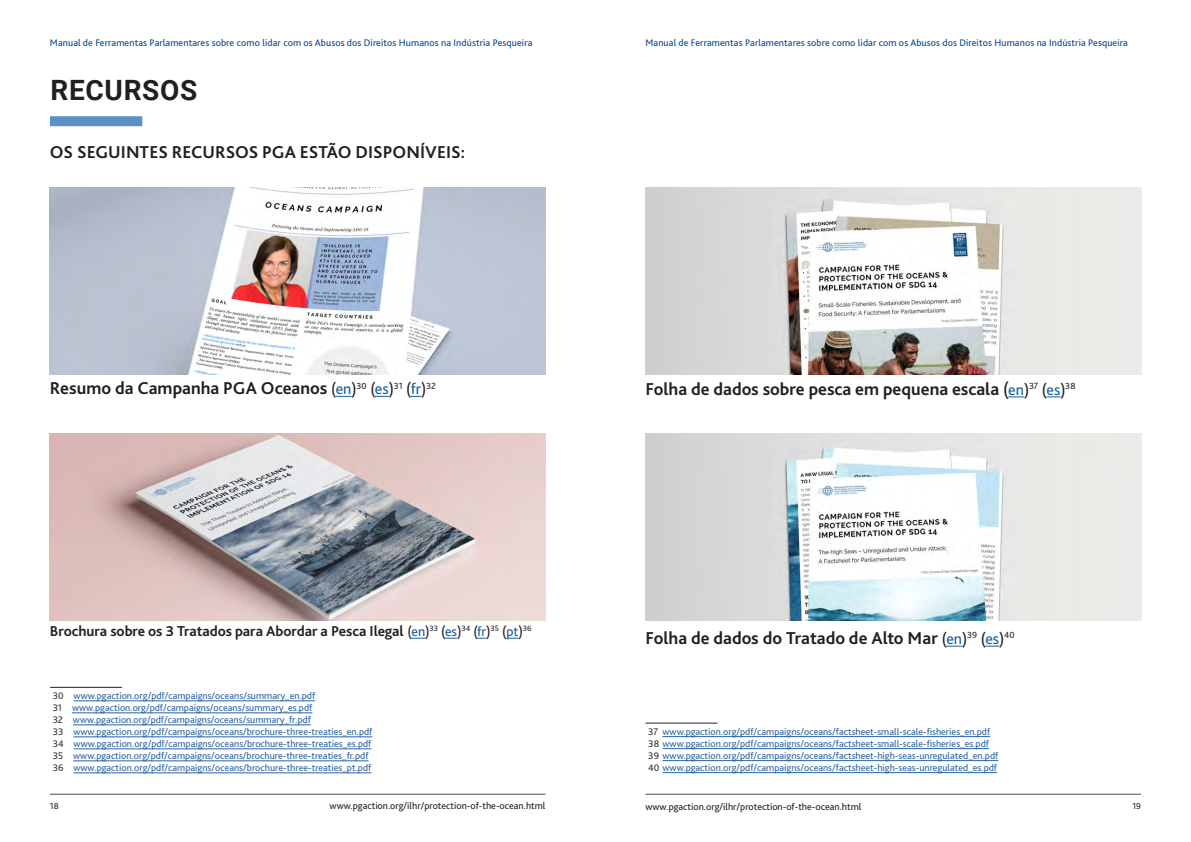
<style>
.page{position:relative;width:1191px;height:842px;background:#fff}
.page>*{position:absolute;margin:0;border:0;box-sizing:border-box;transform-origin:0 0}
.Headline{font:700 28px "Roboto";letter-spacing:.025em;color:#231f20}
.Headline-2{font:700 18px "Bliss 2";color:#231f20}
.Headline-3{font:700 15px "Bliss 2";letter-spacing:-.005em;color:#231f20}
.Footnotes{font:10px "Bliss 2";color:#2b62a1}
.t1{font:10px "Bliss 2";letter-spacing:.01em;color:#02478e}
.t2{font:10px "Bliss 2";color:#231f20}
.t3{font:9px "Bliss 2";color:#231f20}
.s1{font-weight:400;font-size:16px}
.s2{font-weight:400;font-size:16px;color:#175d9e}
.s3{font-weight:400;font-size:14px}
.s4{font-weight:400;font-size:14px;color:#175d9e}
.s5{color:#312f30}
.s6{font-weight:400}
</style>
<div class="page">
<hr style="left:50px;top:794px;width:495px;height:1px;background:#4b4c4d">
<hr style="left:645px;top:794px;width:496px;height:1px;background:#4b4c4d">
<svg style="left:1008px;top:396px;width:16px;height:1px"></svg>
<svg style="left:1046px;top:396px;width:14px;height:1px"></svg>
<svg style="left:946px;top:646px;width:16px;height:1px"></svg>
<svg style="left:985px;top:646px;width:14px;height:1px"></svg>
<hr style="left:645px;top:723px;width:72px;height:1px;background:#231f20">
<hr style="left:662px;top:736px;width:328px;height:1px;background:#2b62a1">
<hr style="left:662px;top:748px;width:327px;height:1px;background:#2b62a1">
<hr style="left:662px;top:760px;width:336px;height:1px;background:#2b62a1">
<hr style="left:662px;top:772px;width:335px;height:1px;background:#2b62a1">
<div style="left:50px;top:116px;width:92px;height:10px;background:#5b90c7"></div>
<svg style="left:336px;top:396px;width:15px;height:1px"></svg>
<svg style="left:375px;top:396px;width:14px;height:1px"></svg>
<svg style="left:411px;top:638px;width:14px;height:1px"></svg>
<svg style="left:445px;top:638px;width:12px;height:1px"></svg>
<svg style="left:506px;top:638px;width:12px;height:1px"></svg>
<hr style="left:50px;top:687px;width:72px;height:1px;background:#231f20">
<hr style="left:74px;top:701px;width:241px;height:1px;background:#2b62a1">
<hr style="left:72px;top:713px;width:240px;height:1px;background:#2b62a1">
<hr style="left:73px;top:725px;width:238px;height:1px;background:#2b62a1">
<hr style="left:73px;top:737px;width:299px;height:1px;background:#2b62a1">
<hr style="left:74px;top:749px;width:297px;height:1px;background:#2b62a1">
<hr style="left:73px;top:761px;width:295px;height:1px;background:#2b62a1">
<hr style="left:73px;top:773px;width:298px;height:1px;background:#2b62a1">
<img style="left:50px;top:187px;width:495px;height:187px">
<img style="left:50px;top:434px;width:495px;height:187px">
<img style="left:645px;top:187px;width:496px;height:187px">
<img style="left:645px;top:434px;width:496px;height:187px">
<p class="t1" style="left:50px;top:36px;width:484px">Manual de Ferramentas Parlamentares sobre como lidar com os Abusos dos Direitos Humanos na Indústria Pesqueira</p>
<p class="t1" style="left:645px;top:36px;width:484px">Manual de Ferramentas Parlamentares sobre como lidar com os Abusos dos Direitos Humanos na Indústria Pesqueira</p>
<p class="Headline" style="left:50px;top:71px;width:148px">RECURSOS</p>
<p class="Headline-2" style="left:50px;top:141px;width:416px">OS SEGUINTES RECURSOS PGA ESTÃO DISPONÍVEIS:</p>
<p class="Headline-2" style="left:50px;top:377px;width:387px">Resumo da Campanha PGA Oceanos <span class="s1">(</span><span class="s2">en</span><span class="s1">)</span><sup>30</sup> <span class="s1">(</span><span class="s2">es</span><span class="s1">)</span><sup>31</sup> <span class="s1">(</span><span class="s2">fr</span><span class="s1">)</span><sup>32</sup></p>
<p class="Headline-3" style="left:50px;top:622px;width:483px">Brochura sobre os 3 Tratados para Abordar a Pesca Ilegal <span class="s3">(</span><span class="s4">en</span><span class="s3">)</span><sup>33</sup> <span class="s3">(</span><span class="s4">es</span><span class="s3">)</span><sup>34</sup> <span class="s3">(</span><span class="s4">fr</span><span class="s3">)</span><sup>35</sup> <span class="s3">(</span><span class="s4">pt</span><span class="s3">)</span><sup>36</sup></p>
<p class="Footnotes" style="left:53px;top:690px;width:264px"><span class="s5">30</span> www.pgaction.org/pdf/campaigns/oceans/summary_en.pdf</p>
<p class="Footnotes" style="left:53px;top:702px;width:261px"><span class="s5">31</span> www.pgaction.org/pdf/campaigns/oceans/summary_es.pdf</p>
<p class="Footnotes" style="left:53px;top:714px;width:259px"><span class="s5">32</span> www.pgaction.org/pdf/campaigns/oceans/summary_fr.pdf</p>
<p class="Footnotes" style="left:53px;top:726px;width:321px"><span class="s5">33</span> www.pgaction.org/pdf/campaigns/oceans/brochure-three-treaties_en.pdf</p>
<p class="Footnotes" style="left:53px;top:738px;width:320px"><span class="s5">34</span> www.pgaction.org/pdf/campaigns/oceans/brochure-three-treaties_es.pdf</p>
<p class="Footnotes" style="left:53px;top:750px;width:317px"><span class="s5">35</span> www.pgaction.org/pdf/campaigns/oceans/brochure-three-treaties_fr.pdf</p>
<p class="Footnotes" style="left:53px;top:762px;width:320px"><span class="s5">36</span> www.pgaction.org/pdf/campaigns/oceans/brochure-three-treaties_pt.pdf</p>
<p class="Headline-2" style="left:645px;top:377px;width:431px">Folha de dados sobre pesca em pequena escala <span class="s6">(</span><span class="s2">en</span><span class="s1">)</span><sup>37</sup> <span class="s1">(</span><span class="s2">es</span><span class="s1">)</span><sup>38</sup></p>
<p class="Headline-2" style="left:645px;top:627px;width:371px">Folha de dados do Tratado de Alto Mar <span class="s1">(</span><span class="s2">en</span><span class="s1">)</span><sup>39</sup> <span class="s1">(</span><span class="s2">es</span><span class="s1">)</span><sup>40</sup></p>
<p class="Footnotes" style="left:648px;top:725px;width:343px"><span class="s5">37</span> www.pgaction.org/pdf/campaigns/oceans/factsheet-small-scale-fisheries_en.pdf</p>
<p class="Footnotes" style="left:648px;top:737px;width:342px"><span class="s5">38</span> www.pgaction.org/pdf/campaigns/oceans/factsheet-small-scale-fisheries_es.pdf</p>
<p class="Footnotes" style="left:648px;top:749px;width:351px"><span class="s5">39</span> www.pgaction.org/pdf/campaigns/oceans/factsheet-high-seas-unregulated_en.pdf</p>
<p class="Footnotes" style="left:648px;top:761px;width:350px"><span class="s5">40</span> www.pgaction.org/pdf/campaigns/oceans/factsheet-high-seas-unregulated_es.pdf</p>
<p class="t3" style="left:50px;top:800px;width:10px">18</p>
<p class="t2" style="left:329px;top:800px;width:217px">www.pgaction.org/ilhr/protection-of-the-ocean.html</p>
<p class="t2" style="left:645px;top:800px;width:217px">www.pgaction.org/ilhr/protection-of-the-ocean.html</p>
<p class="t3" style="left:1132px;top:800px;width:10px">19</p>
</div>
